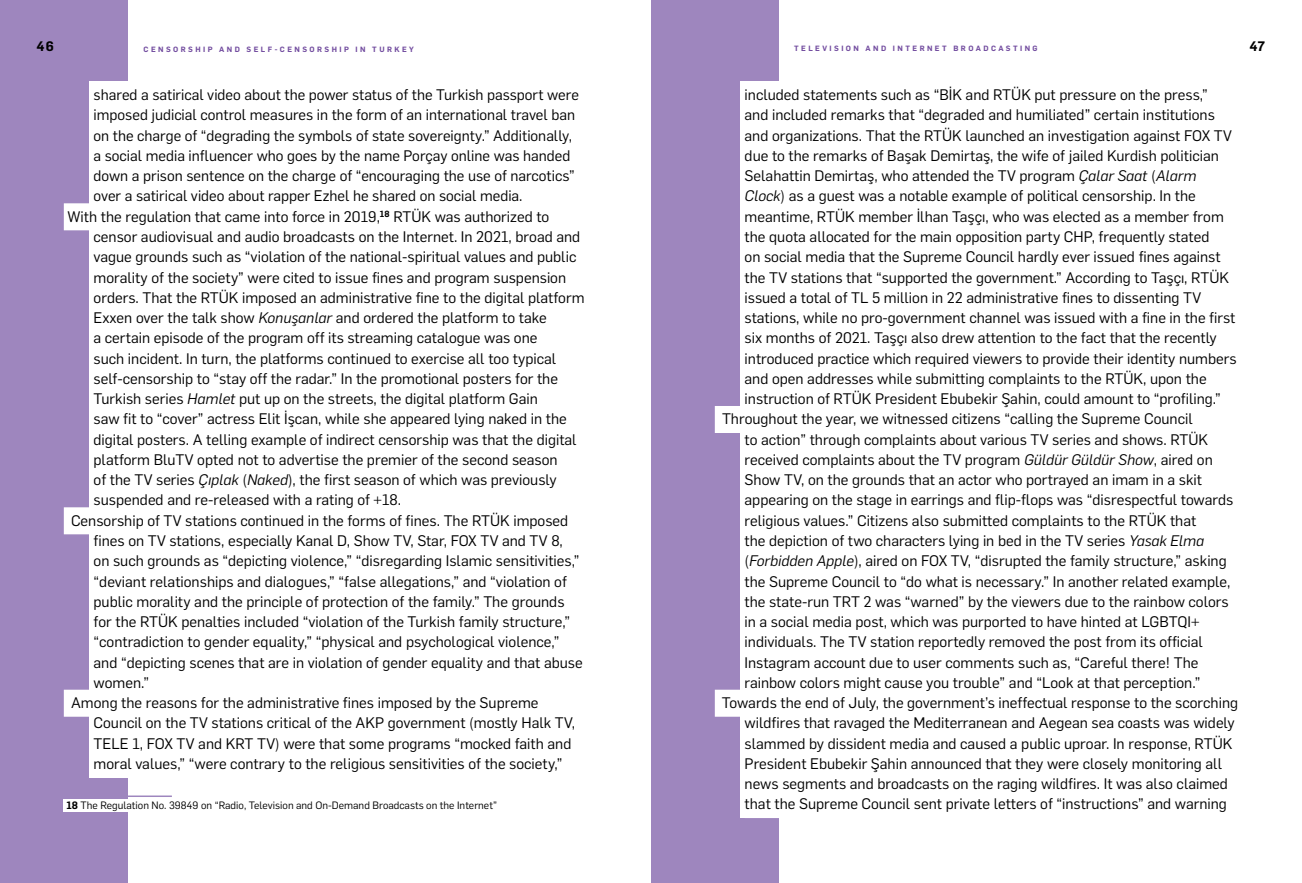
<style>
.page{position:relative;width:1302px;height:883px;background:#fff}
.page>*{position:absolute;margin:0;border:0;box-sizing:border-box;transform-origin:0 0}
.t1{font:15px "Flama";color:#000}
.t2{font:600 13.5px "Flama";color:#000}
.t3{font:10.5px "Flama";color:#000}
.t4{font:600 7.5px "Flama";letter-spacing:.325em;color:#724c9f}
.s1{font-style:italic}
.s2{font-weight:600}
</style>
<div class="page">
<div style="left:0;top:0;width:128px;height:882px;background:#9e86be"></div>
<div style="left:651px;top:0;width:127px;height:882px;background:#9e86be"></div>
<div style="left:89px;top:82px;width:498px;height:128px;background:#fff"></div>
<div style="left:89px;top:203px;width:498px;height:311px;background:#fff"></div>
<div style="left:64px;top:203px;width:316px;height:27px;background:#fff"></div>
<div style="left:89px;top:507px;width:498px;height:189px;background:#fff"></div>
<div style="left:64px;top:507px;width:508px;height:27px;background:#fff"></div>
<div style="left:89px;top:689px;width:498px;height:88px;background:#fff"></div>
<div style="left:64px;top:689px;width:478px;height:27px;background:#fff"></div>
<hr style="left:64px;top:795px;width:108px;height:1px;background:#9e86be">
<div style="left:64px;top:799px;width:523px;height:12px;background:#fff"></div>
<div style="left:740px;top:82px;width:497px;height:331px;background:#fff"></div>
<div style="left:740px;top:406px;width:497px;height:290px;background:#fff"></div>
<div style="left:714px;top:406px;width:482px;height:27px;background:#fff"></div>
<div style="left:740px;top:689px;width:497px;height:129px;background:#fff"></div>
<div style="left:714px;top:689px;width:523px;height:27px;background:#fff"></div>
<p class="t2" style="left:37px;top:37px;width:19px">46</p>
<p class="t4" style="left:144px;top:43px;width:272px">CENSORSHIP AND SELF-CENSORSHIP IN TURKEY</p>
<p class="t4" style="left:794px;top:43px;width:6px">C</p>
<p class="t4" style="left:808px;top:43px;width:257px">NSORSHIP AND SELF-CENSORSHIP IN TURKEY</p>
<p class="t2" style="left:1249px;top:37px;width:17px">47</p>
<p class="t1" style="left:94px;top:84px;width:487px">shared a satirical video about the power status of the Turkish passport were</p>
<p class="t1" style="left:94px;top:105px;width:483px">imposed judicial control measures in the form of an international travel ban</p>
<p class="t1" style="left:94px;top:125px;width:480px">on the charge of “degrading the symbols of state sovereignty.” Additionally,</p>
<p class="t1" style="left:94px;top:145px;width:478px">a social media influencer who goes by the name Porçay online was handed</p>
<p class="t1" style="left:94px;top:165px;width:482px">down a prison sentence on the charge of “encouraging the use of narcotics”</p>
<p class="t1" style="left:94px;top:186px;width:430px">over a satirical video about rapper Ezhel he shared on social media.</p>
<p class="t1" style="left:67px;top:206px;width:483px">With the regulation that came into force in 2019,<sup>18</sup> RTÜK was authorized to</p>
<p class="t1" style="left:94px;top:226px;width:488px">censor audiovisual and audio broadcasts on the Internet. In 2021, broad and</p>
<p class="t1" style="left:94px;top:246px;width:484px">vague grounds such as “violation of the national-spiritual values and public</p>
<p class="t1" style="left:94px;top:267px;width:474px">morality of the society” were cited to issue fines and program suspension</p>
<p class="t1" style="left:94px;top:287px;width:492px">orders. That the RTÜK imposed an administrative fine to the digital platform</p>
<p class="t1" style="left:94px;top:307px;width:454px">Exxen over the talk show <span class="s1">Konuşanlar</span> and ordered the platform to take</p>
<p class="t1" style="left:94px;top:327px;width:445px">a certain episode of the program off its streaming catalogue was one</p>
<p class="t1" style="left:94px;top:348px;width:464px">such incident. In turn, the platforms continued to exercise all too typical</p>
<p class="t1" style="left:94px;top:368px;width:466px">self-censorship to “stay off the radar.” In the promotional posters for the</p>
<p class="t1" style="left:94px;top:388px;width:446px">Turkish series <span class="s1">Hamlet</span> put up on the streets, the digital platform Gain</p>
<p class="t1" style="left:94px;top:408px;width:474px">saw fit to “cover” actress Elit İşcan, while she appeared lying naked in the</p>
<p class="t1" style="left:94px;top:429px;width:484px">digital posters. A telling example of indirect censorship was that the digital</p>
<p class="t1" style="left:94px;top:449px;width:465px">platform BluTV opted not to advertise the premier of the second season</p>
<p class="t1" style="left:94px;top:469px;width:464px">of the TV series <span class="s1">Çıplak</span> (<span class="s1">Naked</span>), the first season of which was previously</p>
<p class="t1" style="left:94px;top:489px;width:309px">suspended and re-released with a rating of +18.</p>
<p class="t1" style="left:71px;top:510px;width:498px">Censorship of TV stations continued in the forms of fines. The RTÜK imposed</p>
<p class="t1" style="left:94px;top:530px;width:471px">fines on TV stations, especially Kanal D, Show TV, Star, FOX TV and TV 8,</p>
<p class="t1" style="left:94px;top:550px;width:487px">on such grounds as “depicting violence,” “disregarding Islamic sensitivities,”</p>
<p class="t1" style="left:94px;top:570px;width:474px">“deviant relationships and dialogues,” “false allegations,” and “violation of</p>
<p class="t1" style="left:94px;top:591px;width:472px">public morality and the principle of protection of the family.” The grounds</p>
<p class="t1" style="left:94px;top:611px;width:478px">for the RTÜK penalties included “violation of the Turkish family structure,”</p>
<p class="t1" style="left:94px;top:631px;width:467px">“contradiction to gender equality,” “physical and psychological violence,”</p>
<p class="t1" style="left:94px;top:651px;width:490px">and “depicting scenes that are in violation of gender equality and that abuse</p>
<p class="t1" style="left:94px;top:672px;width:57px">women.”</p>
<p class="t1" style="left:71px;top:692px;width:469px">Among the reasons for the administrative fines imposed by the Supreme</p>
<p class="t1" style="left:94px;top:712px;width:483px">Council on the TV stations critical of the AKP government (mostly Halk TV,</p>
<p class="t1" style="left:94px;top:732px;width:479px">TELE 1, FOX TV and KRT TV) were that some programs “mocked faith and</p>
<p class="t1" style="left:94px;top:753px;width:470px">moral values,” “were contrary to the religious sensitivities of the society,”</p>
<p class="t3" style="left:66px;top:798px;width:432px"><span class="s2">18</span> The Regulation No. 39849 on “Radio, Television and On-Demand Broadcasts on the Internet”</p>
<p class="t4" style="left:794px;top:43px;width:245px">TELEVISION AND INTERNET BROADCASTING</p>
<p class="t1" style="left:744px;top:84px;width:464px">included statements such as “BİK and RTÜK put pressure on the press,”</p>
<p class="t1" style="left:744px;top:105px;width:471px">and included remarks that “degraded and humiliated” certain institutions</p>
<p class="t1" style="left:744px;top:125px;width:488px">and organizations. That the RTÜK launched an investigation against FOX TV</p>
<p class="t1" style="left:744px;top:145px;width:476px">due to the remarks of Başak Demirtaş, the wife of jailed Kurdish politician</p>
<p class="t1" style="left:744px;top:165px;width:453px">Selahattin Demirtaş, who attended the TV program <span class="s1">Çalar Saat</span> (<span class="s1">Alarm</span></p>
<p class="t1" style="left:744px;top:186px;width:453px"><span class="s1">Clock</span>) as a guest was a notable example of political censorship. In the</p>
<p class="t1" style="left:744px;top:206px;width:480px">meantime, RTÜK member İlhan Taşçı, who was elected as a member from</p>
<p class="t1" style="left:744px;top:226px;width:466px">the quota allocated for the main opposition party CHP, frequently stated</p>
<p class="t1" style="left:744px;top:246px;width:477px">on social media that the Supreme Council hardly ever issued fines against</p>
<p class="t1" style="left:744px;top:267px;width:486px">the TV stations that “supported the government.” According to Taşçı, RTÜK</p>
<p class="t1" style="left:744px;top:287px;width:458px">issued a total of TL 5 million in 22 administrative fines to dissenting TV</p>
<p class="t1" style="left:744px;top:307px;width:492px">stations, while no pro-government channel was issued with a fine in the first</p>
<p class="t1" style="left:744px;top:327px;width:473px">six months of 2021. Taşçı also drew attention to the fact that the recently</p>
<p class="t1" style="left:744px;top:348px;width:493px">introduced practice which required viewers to provide their identity numbers</p>
<p class="t1" style="left:744px;top:368px;width:463px">and open addresses while submitting complaints to the RTÜK, upon the</p>
<p class="t1" style="left:744px;top:388px;width:477px">instruction of RTÜK President Ebubekir Şahin, could amount to “profiling.”</p>
<p class="t1" style="left:722px;top:408px;width:472px">Throughout the year, we witnessed citizens “calling the Supreme Council</p>
<p class="t1" style="left:744px;top:429px;width:465px">to action” through complaints about various TV series and shows. RTÜK</p>
<p class="t1" style="left:744px;top:449px;width:469px">received complaints about the TV program <span class="s1">Güldür Güldür Show</span>, aired on</p>
<p class="t1" style="left:744px;top:469px;width:459px">Show TV, on the grounds that an actor who portrayed an imam in a skit</p>
<p class="t1" style="left:744px;top:489px;width:490px">appearing on the stage in earrings and flip-flops was “disrespectful towards</p>
<p class="t1" style="left:744px;top:510px;width:453px">religious values.” Citizens also submitted complaints to the RTÜK that</p>
<p class="t1" style="left:744px;top:530px;width:461px">the depiction of two characters lying in bed in the TV series <span class="s1">Yasak Elma</span></p>
<p class="t1" style="left:744px;top:550px;width:483px">(<span class="s1">Forbidden Apple</span>), aired on FOX TV, “disrupted the family structure,” asking</p>
<p class="t1" style="left:744px;top:570px;width:487px">the Supreme Council to “do what is necessary.” In another related example,</p>
<p class="t1" style="left:744px;top:591px;width:485px">the state-run TRT 2 was “warned” by the viewers due to the rainbow colors</p>
<p class="t1" style="left:744px;top:611px;width:456px">in a social media post, which was purported to have hinted at LGBTQI+</p>
<p class="t1" style="left:744px;top:631px;width:460px">individuals. The TV station reportedly removed the post from its official</p>
<p class="t1" style="left:744px;top:651px;width:455px">Instagram account due to user comments such as, “Careful there! The</p>
<p class="t1" style="left:744px;top:672px;width:457px">rainbow colors might cause you trouble” and “Look at that perception.”</p>
<p class="t1" style="left:721px;top:692px;width:517px">Towards the end of July, the government’s ineffectual response to the scorching</p>
<p class="t1" style="left:744px;top:712px;width:491px">wildfires that ravaged the Mediterranean and Aegean sea coasts was widely</p>
<p class="t1" style="left:744px;top:732px;width:489px">slammed by dissident media and caused a public uproar. In response, RTÜK</p>
<p class="t1" style="left:744px;top:753px;width:479px">President Ebubekir Şahin announced that they were closely monitoring all</p>
<p class="t1" style="left:744px;top:773px;width:485px">news segments and broadcasts on the raging wildfires. It was also claimed</p>
<p class="t1" style="left:744px;top:793px;width:484px">that the Supreme Council sent private letters of “instructions” and warning</p>
</div>
